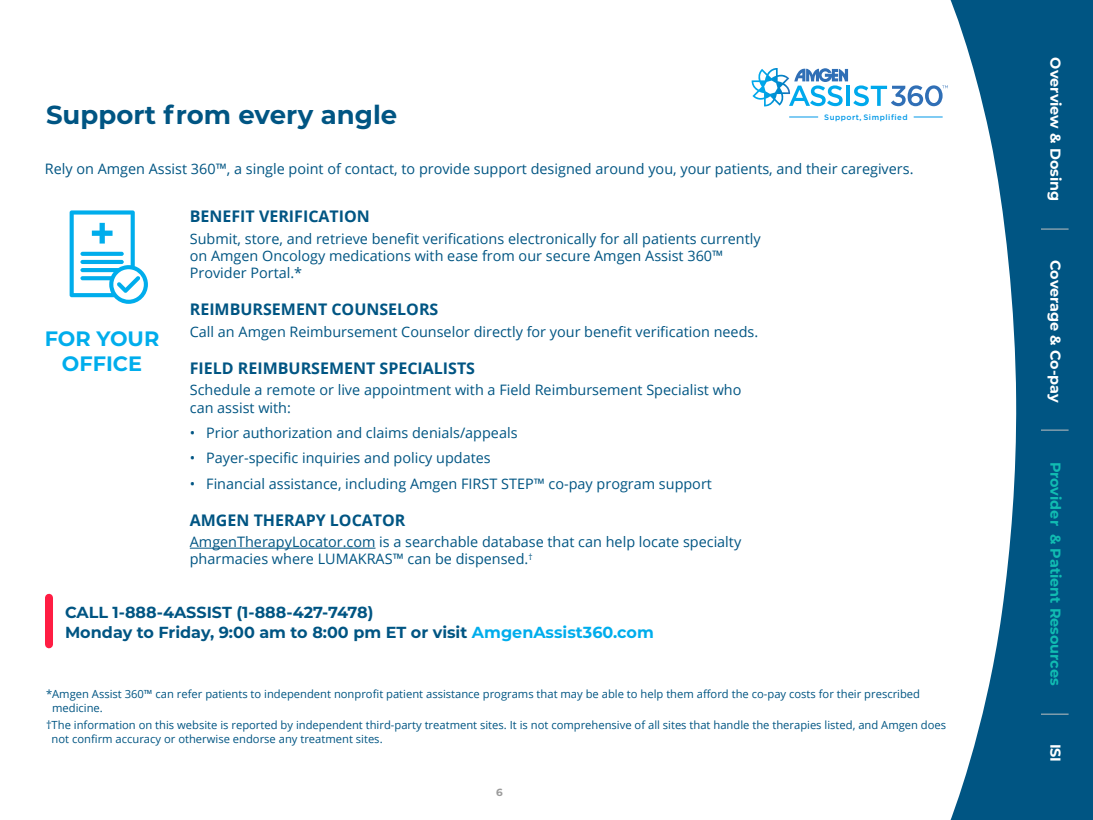
<style>
.page{position:relative;width:1093px;height:820px;background:#fff}
.page>*{position:absolute;margin:0;border:0;box-sizing:border-box;transform-origin:0 0}
.Syneos_Default_Style{font:700 26px "Montserrat";color:#005583}
.Syneos_Default_Style-2{font:700 20.8px/25px "Montserrat";color:#00adec;text-align:center}
.Syneos_Default_Style-3{font:700 16px "Open Sans";color:#005583}
.Syneos_Default_Style-4{font:700 16px "Montserrat";color:#005583}
.Syneos_Default_Style-5{font:14.4px/17.3px "Open Sans";color:#005583}
.Syneos_Default_Style-6{font:700 14.4px "Montserrat";color:#fff}
.Syneos_Default_Style-7{font:700 14.4px "Montserrat";color:#11bcb2}
.Syneos_Default_Style-8{font:11.2px/13.4px "Open Sans";color:#005583}
.Syneos_Default_Style-9{font:700 10.4px "Montserrat";color:#9b9b9b}
.t1{font:500 7.8px "Gotham";letter-spacing:.065em;color:#0098e7}
.s1{color:#00adec}
</style>
<div class="page">
<svg style="left:752px;top:68px;width:196px;height:38px"></svg>
<svg style="left:789px;top:117px;width:29px;height:1px"></svg>
<svg style="left:914px;top:117px;width:28px;height:1px"></svg>
<svg style="left:950px;top:0;width:143px;height:819px;fill:#005583"></svg>
<svg style="left:1041px;top:430px;width:27px;height:1px"></svg>
<svg style="left:1041px;top:229px;width:27px;height:1px"></svg>
<svg style="left:1041px;top:713px;width:27px;height:1px"></svg>
<hr style="left:190px;top:547px;width:185px;height:1px;background:#005583">
<svg style="left:70px;top:210px;width:78px;height:94px"></svg>
<div style="left:45px;top:597px;width:8px;height:47px;background:#ff1d43"></div>
<p class="Syneos_Default_Style" style="left:46px;top:96px;width:353px">Support from every angle</p>
<p class="t1" style="left:824px;top:112px;width:85px">Support, Simplified</p>
<p class="Syneos_Default_Style-5" style="left:45px;top:159px;width:870px">Rely on Amgen Assist 360™, a single point of contact, to provide support designed around you, your patients, and their caregivers.</p>
<p class="Syneos_Default_Style-2" style="left:45px;top:325px;width:116px">FOR YOUR<br>OFFICE</p>
<p class="Syneos_Default_Style-3" style="left:190px;top:205px;width:182px">BENEFIT VERIFICATION</p>
<p class="Syneos_Default_Style-5" style="left:190px;top:229px;width:572px">Submit, store, and retrieve benefit verifications electronically for all patients currently on Amgen Oncology medications with ease from our secure Amgen Assist 360™<br>Provider Portal.*</p>
<p class="Syneos_Default_Style-3" style="left:190px;top:298px;width:250px">REIMBURSEMENT COUNSELORS</p>
<p class="Syneos_Default_Style-5" style="left:190px;top:322px;width:570px">Call an Amgen Reimbursement Counselor directly for your benefit verification needs.</p>
<p class="Syneos_Default_Style-3" style="left:190px;top:357px;width:287px">FIELD REIMBURSEMENT SPECIALISTS</p>
<p class="Syneos_Default_Style-5" style="left:190px;top:381px;width:553px">Schedule a remote or live appointment with a Field Reimbursement Specialist who can assist with:</p>
<p class="Syneos_Default_Style-5" style="left:190px;top:423px;width:329px">• Prior authorization and claims denials/appeals</p>
<p class="Syneos_Default_Style-5" style="left:190px;top:449px;width:302px">• Payer-specific inquiries and policy updates</p>
<p class="Syneos_Default_Style-5" style="left:190px;top:474px;width:524px">• Financial assistance, including Amgen FIRST STEP™ co-pay program support</p>
<p class="Syneos_Default_Style-3" style="left:190px;top:508px;width:217px">AMGEN THERAPY LOCATOR</p>
<p class="Syneos_Default_Style-5" style="left:190px;top:532px;width:553px">AmgenTherapyLocator.com is a searchable database that can help locate specialty pharmacies where LUMAKRAS™ can be dispensed.<sup>†</sup></p>
<p class="Syneos_Default_Style-4" style="left:65px;top:601px;width:310px">CALL 1-888-4ASSIST (1-888-427-7478)</p>
<p class="Syneos_Default_Style-4" style="left:65px;top:620px;width:590px">Monday to Friday, 9:00 am to 8:00 pm ET or visit <span class="s1">AmgenAssist360.com</span></p>
<p class="Syneos_Default_Style-8" style="left:52px;top:687px;width:869px;text-indent:-6px">*Amgen Assist 360™ can refer patients to independent nonprofit patient assistance programs that may be able to help them afford the co-pay costs for their prescribed medicine.</p>
<p class="Syneos_Default_Style-8" style="left:52px;top:717px;width:896px;text-indent:-6px">†The information on this website is reported by independent third-party treatment sites. It is not comprehensive of all sites that handle the therapies listed, and Amgen does not confirm accuracy or otherwise endorse any treatment sites.</p>
<p class="Syneos_Default_Style-9" style="left:496px;top:784px;width:8px">6</p>
<p class="Syneos_Default_Style-6" style="left:1066px;top:57px;width:145px;rotate:90deg">Overview &amp; Dosing</p>
<p class="Syneos_Default_Style-6" style="left:1066px;top:260px;width:144px;rotate:90deg">Coverage &amp; Co-pay</p>
<p class="Syneos_Default_Style-7" style="left:1066px;top:461px;width:225px;rotate:90deg">Provider &amp; Patient Resources</p>
<p class="Syneos_Default_Style-6" style="left:1066px;top:743px;width:20px;rotate:90deg">ISI</p>
</div>
